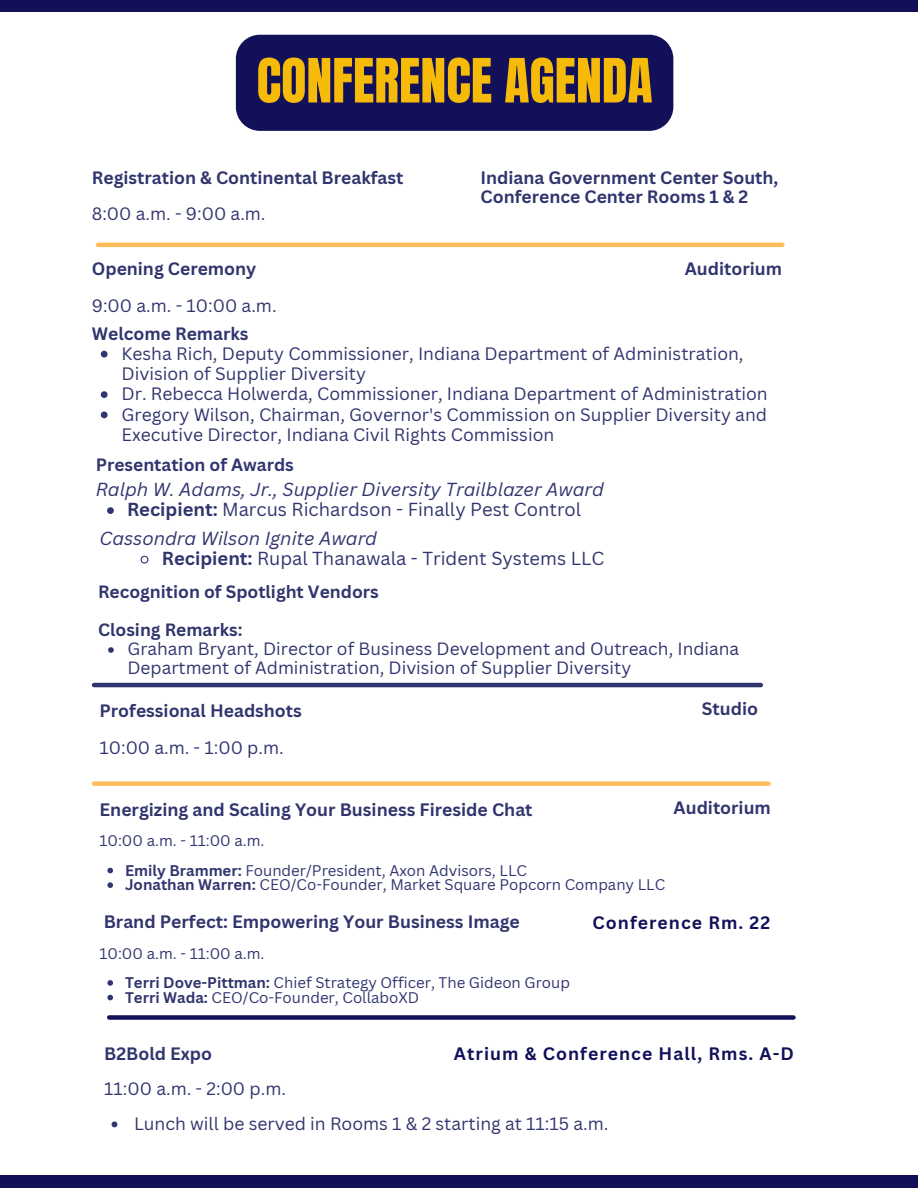
<style>
.page{position:relative;width:918px;height:1188px;background:#fff}
.page>*{position:absolute;margin:0;border:0;box-sizing:border-box;transform-origin:0 0}
.t1{font:51.9px "Anton";color:#f6bb09}
.t2{font:18.3px "Canva Sans";color:#31356e}
.t3{font:italic 18.3px "Canva Sans";color:#31356e}
.t4{font:17.55px/20.2px "Canva Sans";color:#31356e}
.t5{font:700 17.55px/18.9px "Canva Sans";color:#31356e}
.t6{font:700 17.55px "Canva Sans";letter-spacing:.06em;color:#111059}
.t7{font:17.4px/19.2px "Canva Sans";color:#31356e}
.t8{font:700 17.4px "Canva Sans";color:#31356e}
.t9{font:15px "Canva Sans";color:#31356e}
.s1{font-weight:700}
</style>
<div class="page">
<div style="left:0;top:0;width:918px;height:12px;background:#111059"></div>
<div style="left:0;top:1175px;width:918px;height:13px;background:#111059"></div>
<div style="left:236px;top:35px;width:437px;height:96px;background:#111059"></div>
<div style="left:109px;top:1015px;width:684px;height:5px;background:#111059"></div>
<hr style="left:94px;top:683px;width:667px;height:4px;background:#31356e">
<svg style="left:107px;top:507px;width:7px;height:7px"></svg>
<svg style="left:140px;top:555px;width:9px;height:9px"></svg>
<svg style="left:112px;top:1122px;width:5px;height:5px"></svg>
<svg style="left:101px;top:351px;width:7px;height:7px"></svg>
<svg style="left:101px;top:391px;width:7px;height:7px"></svg>
<svg style="left:101px;top:412px;width:7px;height:6px"></svg>
<svg style="left:107px;top:868px;width:6px;height:5px"></svg>
<svg style="left:107px;top:882px;width:6px;height:6px"></svg>
<hr style="left:98px;top:243px;width:684px;height:4px;background:#ffbd59">
<svg style="left:107px;top:980px;width:6px;height:6px"></svg>
<svg style="left:107px;top:995px;width:6px;height:5px"></svg>
<svg style="left:108px;top:647px;width:6px;height:6px"></svg>
<div style="left:94px;top:781px;width:675px;height:5px;background:#ffbd59"></div>
<h1 class="t1" style="left:257px;top:43px;width:397px">CONFERENCE AGENDA</h1>
<h2 class="t5" style="left:92px;top:168px;width:313px">Registration &amp; Continental Breakfast</h2>
<h3 class="t4" style="left:92px;top:203px;width:175px">8:00 a.m. - 9:00 a.m.</h3>
<h2 class="t5" style="left:92px;top:259px;width:166px">Opening Ceremony</h2>
<h3 class="t4" style="left:92px;top:295px;width:186px">9:00 a.m. - 10:00 a.m.</h3>
<h2 class="t5" style="left:481px;top:168px;width:299px">Indiana Government Center South,<br>Conference Center Rooms 1 &amp; 2</h2>
<p class="t5" style="left:685px;top:259px;width:99px">Auditorium</p>
<h3 class="t5" style="left:92px;top:323px;width:158px">Welcome Remarks</h3>
<p class="t4" style="left:122px;top:343px;width:624px">Kesha Rich, Deputy Commissioner, Indiana Department of Administration,<br>Division of Supplier Diversity</p>
<h2 class="t4" style="left:122px;top:383px;width:648px">Dr. Rebecca Holwerda, Commissioner, Indiana Department of Administration</h2>
<h2 class="t4" style="left:122px;top:404px;width:647px">Gregory Wilson, Chairman, Governor's Commission on Supplier Diversity and<br>Executive Director, Indiana Civil Rights Commission</h2>
<p class="t8" style="left:96px;top:453px;width:199px">Presentation of Awards</p>
<h2 class="t3" style="left:96px;top:476px;width:510px">Ralph W. Adams, Jr., Supplier Diversity Trailblazer Award</h2>
<h2 class="t2" style="left:127px;top:497px;width:456px"><span class="s1">Recipient:</span> Marcus Richardson - Finally Pest Control</h2>
<p class="t3" style="left:100px;top:525px;width:279px">Cassondra Wilson Ignite Award</p>
<p class="t2" style="left:162px;top:546px;width:444px"><span class="s1">Recipient:</span> Rupal Thanawala - Trident Systems LLC</p>
<p class="t8" style="left:98px;top:579px;width:282px">Recognition of Spotlight Vendors</p>
<p class="t8" style="left:98px;top:617px;width:146px">Closing Remarks:</p>
<p class="t7" style="left:128px;top:639px;width:613px">Graham Bryant, Director of Business Development and Outreach, Indiana<br>Department of Administration, Division of Supplier Diversity</p>
<h2 class="t5" style="left:100px;top:701px;width:204px">Professional Headshots</h2>
<h2 class="t4" style="left:100px;top:738px;width:186px">10:00 a.m. - 1:00 p.m.</h2>
<h2 class="t5" style="left:702px;top:699px;width:58px">Studio</h2>
<h3 class="t5" style="left:674px;top:798px;width:99px">Auditorium</h3>
<p class="t5" style="left:100px;top:800px;width:435px">Energizing and Scaling Your Business Fireside Chat</p>
<h2 class="t9" style="left:100px;top:830px;width:166px">10:00 a.m. - 11:00 a.m.</h2>
<h2 class="t9" style="left:125px;top:860px;width:404px"><span class="s1">Emily Brammer:</span> Founder/President, Axon Advisors, LLC</h2>
<h3 class="t9" style="left:125px;top:874px;width:542px"><span class="s1">Jonathan Warren:</span> CEO/Co-Founder, Market Square Popcorn Company LLC</h3>
<h2 class="t5" style="left:104px;top:912px;width:418px">Brand Perfect: Empowering Your Business Image</h2>
<h2 class="t9" style="left:100px;top:943px;width:166px">10:00 a.m. - 11:00 a.m.</h2>
<p class="t9" style="left:125px;top:972px;width:447px"><span class="s1">Terri Dove-Pittman:</span> Chief Strategy Officer, The Gideon Group</p>
<p class="t9" style="left:125px;top:987px;width:296px"><span class="s1">Terri Wada:</span> CEO/Co-Founder, CollaboXD</p>
<h2 class="t6" style="left:593px;top:910px;width:179px">Conference Rm. 22</h2>
<p class="t6" style="left:454px;top:1041px;width:342px">Atrium &amp; Conference Hall, Rms. A-D</p>
<p class="t5" style="left:104px;top:1044px;width:109px">B2Bold Expo</p>
<h2 class="t4" style="left:104px;top:1078px;width:183px">11:00 a.m. - 2:00 p.m.</h2>
<h3 class="t4" style="left:134px;top:1113px;width:476px">Lunch will be served in Rooms 1 &amp; 2 starting at 11:15 a.m.</h3>
</div>
